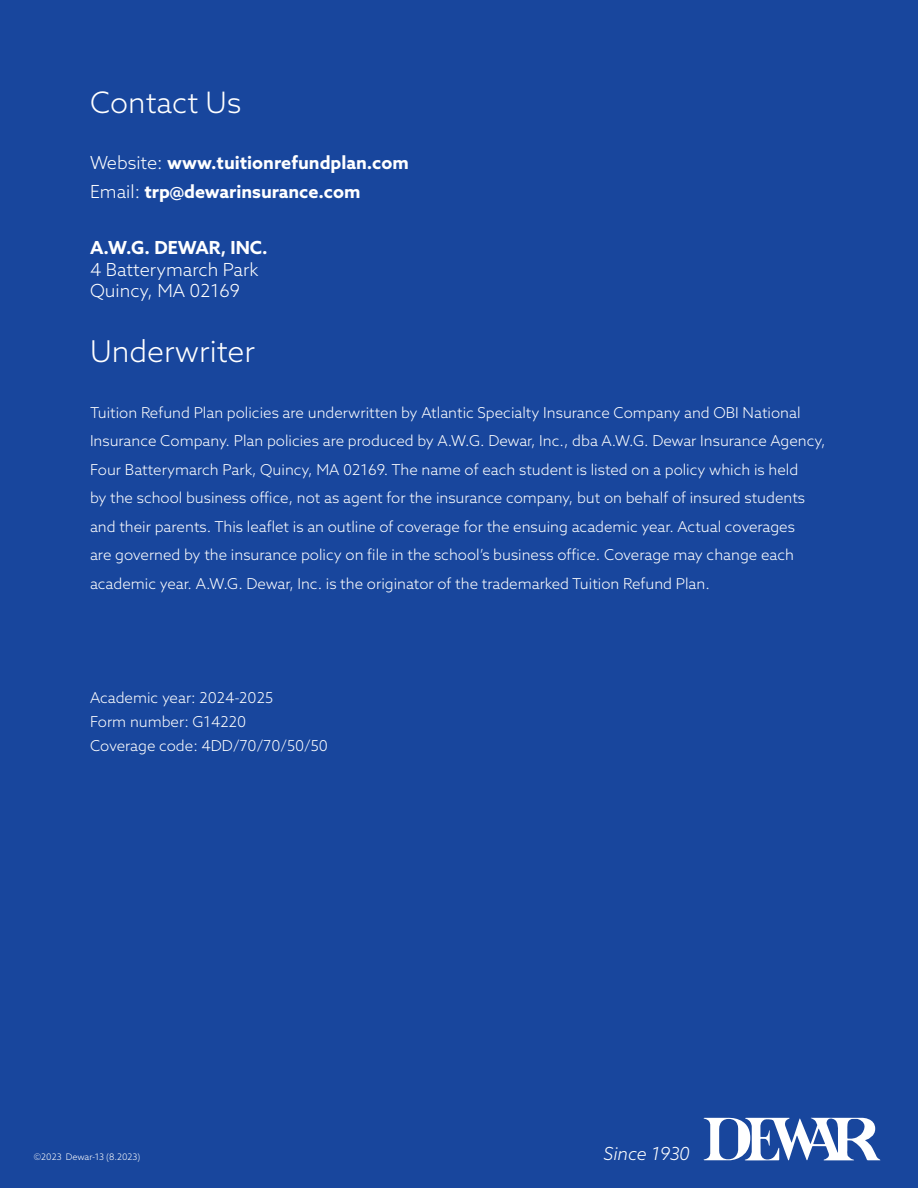
<style>
.page{position:relative;width:918px;height:1188px;background:#18469d}
.page>*{position:absolute;margin:0;border:0;box-sizing:border-box;transform-origin:0 0}
.Headline{font:300 30px "Azo Sans";color:#fff}
.t1{font:300 29.55px "Azo Sans";color:#fff}
.Paragraph_Style_1{font:700 18px "Azo Sans";color:#fff}
.t2{font:300 18px "Azo Sans";color:#fff}
.Paragraph_Style_1-2{font:italic 300 18px "Azo Sans";color:#fff}
.Paragraph_Style_1-3{font:300 15px/28.5px "Azo Sans";color:#fff}
.copyright_job_no{font:300 15px "Azo Sans";color:#fff}
.copyright_job_no-2{font:300 9px "Azo Sans";color:#fff}
.s1{font-weight:300}
</style>
<div class="page">
<svg style="left:704px;top:1117px;width:177px;height:44px"></svg>
<p class="t1" style="left:90px;top:84px;width:153px">Contact Us</p>
<p class="Paragraph_Style_1" style="left:90px;top:151px;width:320px"><span class="s1">Website:</span> www.tuitionrefundplan.com</p>
<p class="Paragraph_Style_1" style="left:90px;top:180px;width:272px"><span class="s1">Email:</span> trp@dewarinsurance.com</p>
<p class="Paragraph_Style_1" style="left:90px;top:236px;width:179px">A.W.G. DEWAR, INC.</p>
<p class="t2" style="left:90px;top:258px;width:170px">4 Batterymarch Park</p>
<p class="t2" style="left:90px;top:279px;width:152px">Quincy, MA 02169</p>
<p class="Headline" style="left:90px;top:332px;width:167px">Underwriter</p>
<p class="Paragraph_Style_1-3" style="left:90px;top:398px;width:737px">Tuition Refund Plan policies are underwritten by Atlantic Specialty Insurance Company and OBI National Insurance Company. Plan policies are produced by A.W.G. Dewar, Inc., dba A.W.G. Dewar Insurance Agency, Four Batterymarch Park, Quincy, MA 02169. The name of each student is listed on a policy which is held<br>by the school business office, not as agent for the insurance company, but on behalf of insured students and their parents. This leaflet is an outline of coverage for the ensuing academic year. Actual coverages<br>are governed by the insurance policy on file in the school’s business office. Coverage may change each academic year. A.W.G. Dewar, Inc. is the originator of the trademarked Tuition Refund Plan.</p>
<p class="copyright_job_no" style="left:90px;top:687px;width:185px">Academic year: 2024-2025</p>
<p class="copyright_job_no" style="left:90px;top:711px;width:158px">Form number: G14220</p>
<p class="copyright_job_no" style="left:90px;top:735px;width:239px">Coverage code: 4DD/70/70/50/50</p>
<p class="copyright_job_no-2" style="left:34px;top:1151px;width:108px">©2023 Dewar-13 (8.2023)</p>
<p class="Paragraph_Style_1-2" style="left:604px;top:1142px;width:88px">Since 1930</p>
</div>
